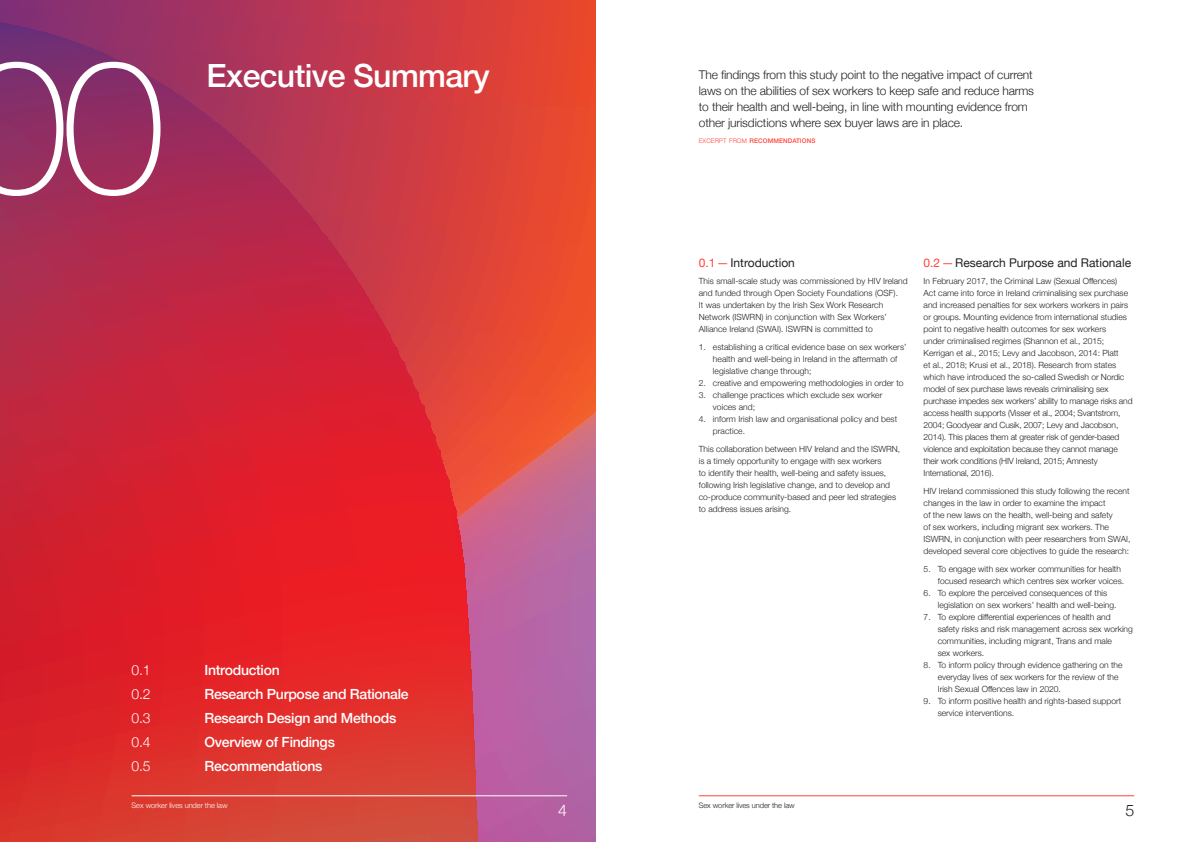
<style>
.page{position:relative;width:1191px;height:842px;background:#fff}
.page>*{position:absolute;margin:0;border:0;box-sizing:border-box;transform-origin:0 0}
.t1{font:100 188px "Helvetica Neue";color:#fff}
.t2{font:500 32px "Helvetica Neue";letter-spacing:-.02em;color:#fff}
.t3{font:300 16px "Helvetica Neue";color:#231f20}
.t4{font:300 16px "Helvetica Neue";color:#fff}
.t5{font:500 14px/24px "Helvetica Neue";letter-spacing:-.02em;color:#fff}
.t6{font:300 14px/24px "Helvetica Neue";color:#fff;text-align:justify}
.t7{font:300 12px/16px "Helvetica Neue";letter-spacing:-.01em;color:#231f20}
.t8{font:12px "Helvetica Neue";color:#231f20}
.t9{font:300 8.5px/12px "Helvetica Neue";color:#231f20}
.t10{font:300 7.5px "Helvetica Neue";letter-spacing:-.01em;color:#fff}
.t11{font:300 7.5px "Helvetica Neue";letter-spacing:-.01em;color:#231f20}
.t12{font:500 6.3px "Helvetica Neue";letter-spacing:.015em;color:#ff4338}
.s1{font-weight:300}
.s2{color:#ff4338}
</style>
<div class="page">
<svg style="left:0;top:0;width:595px;height:842px;background:#cc3444"></svg>
<hr style="left:699px;top:795px;width:435px;height:1px;background:#ff4338">
<hr style="left:132px;top:795px;width:435px;height:1px;background:#fff">
<h1 class="t1" style="left:-36px;top:-16px;width:203px">00</h1>
<h2 class="t2" style="left:207px;top:50px;width:285px">Executive Summary</h2>
<h3 class="t6" style="left:132px;top:657px;width:20px">0.1<br>0.2<br>0.3<br>0.4<br>0.5</h3>
<h3 class="t5" style="left:204px;top:657px;width:206px">Introduction<br>Research Purpose and Rationale<br>Research Design and Methods<br>Overview of Findings<br>Recommendations</h3>
<p class="t7" style="left:699px;top:66px;width:337px">The findings from this study point to the negative impact of current laws on the abilities of sex workers to keep safe and reduce harms to their health and well-being, in line with mounting evidence from other jurisdictions where sex buyer laws are in place.</p>
<p class="t12" style="left:699px;top:135px;width:118px"><span class="s1">EXCERPT FROM</span> RECOMMENDATIONS</p>
<h3 class="t8" style="left:699px;top:254px;width:98px"><span class="s2">0.1—</span>Introduction</h3>
<p class="t9" style="left:699px;top:275px;width:210px">This small-scale study was commissioned by HIV Ireland and funded through Open Society Foundations (OSF).<br>It was undertaken by the Irish Sex Work Research Network (ISWRN) in conjunction with Sex Workers’ Alliance Ireland (SWAI). ISWRN is committed to</p>
<p class="t9" style="left:713px;top:340px;width:195px;text-indent:-14px">1. establishing a critical evidence base on sex workers’ health and well-being in Ireland in the aftermath of legislative change through;</p>
<p class="t9" style="left:699px;top:376px;width:206px">2. creative and empowering methodologies in order to</p>
<p class="t9" style="left:713px;top:388px;width:171px;text-indent:-14px">3. challenge practices which exclude sex worker voices and;</p>
<p class="t9" style="left:713px;top:412px;width:186px;text-indent:-14px">4. inform Irish law and organisational policy and best practice.</p>
<p class="t9" style="left:699px;top:442px;width:203px">This collaboration between HIV Ireland and the ISWRN, is a timely opportunity to engage with sex workers<br>to identify their health, well-being and safety issues, following Irish legislative change, and to develop and co-produce community-based and peer led strategies to address issues arising.</p>
<h3 class="t8" style="left:923px;top:254px;width:209px"><span class="s2">0.2—</span>Research Purpose and Rationale</h3>
<p class="t9" style="left:923px;top:275px;width:210px">In February 2017, the Criminal Law (Sexual Offences)<br>Act came into force in Ireland criminalising sex purchase and increased penalties for sex workers workers in pairs or groups. Mounting evidence from international studies point to negative health outcomes for sex workers<br>under criminalised regimes (Shannon et al., 2015; Kerrigan et al., 2015; Levy and Jacobson, 2014: Platt<br>et al., 2018; Krusi et al., 2018). Research from states which have introduced the so-called Swedish or Nordic model of sex purchase laws reveals criminalising sex purchase impedes sex workers’ ability to manage risks and access health supports (Visser et al., 2004; Svantstrom, 2004; Goodyear and Cusik, 2007; Levy and Jacobson, 2014). This places them at greater risk of gender-based violence and exploitation because they cannot manage their work conditions (HIV Ireland, 2015; Amnesty International, 2016).</p>
<p class="t9" style="left:923px;top:484px;width:208px">HIV Ireland commissioned this study following the recent changes in the law in order to examine the impact<br>of the new laws on the health, well-being and safety<br>of sex workers, including migrant sex workers. The ISWRN, in conjunction with peer researchers from SWAI, developed several core objectives to guide the research:</p>
<p class="t9" style="left:937px;top:562px;width:188px;text-indent:-14px">5. To engage with sex worker communities for health focused research which centres sex worker voices.</p>
<p class="t9" style="left:937px;top:586px;width:180px;text-indent:-14px">6. To explore the perceived consequences of this legislation on sex workers’ health and well-being.</p>
<p class="t9" style="left:937px;top:610px;width:197px;text-indent:-14px">7. To explore differential experiences of health and safety risks and risk management across sex working communities, including migrant, Trans and male<br>sex workers.</p>
<p class="t9" style="left:937px;top:658px;width:186px;text-indent:-14px">8. To inform policy through evidence gathering on the everyday lives of sex workers for the review of the<br>Irish Sexual Offences law in 2020.</p>
<p class="t9" style="left:937px;top:694px;width:185px;text-indent:-14px">9. To inform positive health and rights-based support service interventions.</p>
<p class="t10" style="left:132px;top:799px;width:97px">Sex worker lives under the law</p>
<p class="t11" style="left:699px;top:799px;width:97px">Sex worker lives under the law</p>
<h3 class="t4" style="left:558px;top:797px;width:10px">4</h3>
<h3 class="t3" style="left:1125px;top:797px;width:10px">5</h3>
</div>
